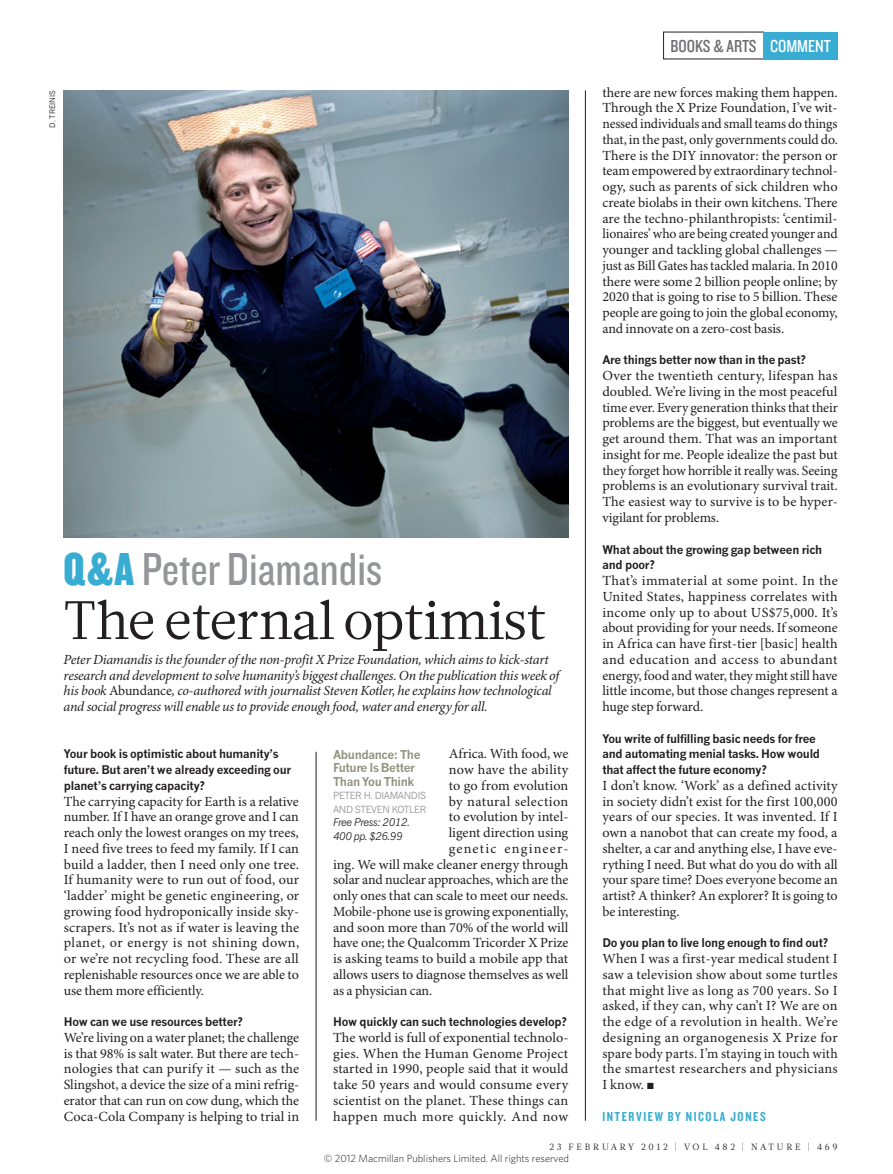
<style>
.page{position:relative;width:893px;height:1174px;background:#fff}
.page>*{position:absolute;margin:0;border:0;box-sizing:border-box;transform-origin:0 0}
.Q_A_HEAD_36{font:54px "Glosa Math";letter-spacing:-.01em;color:#231f20}
.Q_A_MAIN_STRAP{font:48px "Knockout 29 Junior Ltweight";color:#939598}
.t1{font:18px "Knockout 29 Junior Ltweight";color:#6c6d70}
.t2{font:18px "Knockout 29 Junior Ltweight";color:#fff}
.BODY_1ST_PARA{font:13.95px/15.8px "Minion Pro";letter-spacing:-.005em;color:#231f20;text-align:justify}
.Q_A_MAIN_INTRO{font:italic 13.95px/15.8px "Minion Pro";letter-spacing:-.02em;color:#231f20}
.BODY_1ST_PARA-2{font:13.95px "Minion Pro";letter-spacing:.025em;color:#231f20}
.BODY_1ST_PARA-3{font:13.95px "Minion Pro";letter-spacing:.015em;color:#231f20}
.BODY_1ST_PARA-4{font:13.95px "Minion Pro";letter-spacing:.085em;color:#231f20}
.Q_A_BYLINE{font:13.5px "Knockout 49 Liteweight";letter-spacing:.12em;color:#38acd2}
.BOOK_TITLE{font:700 12px/13.5px "News Gothic MTOT";letter-spacing:-.035em;color:#95937f}
.Q_A_QUESTION{font:700 11.7px/15.8px "News Gothic MTOT";letter-spacing:-.02em;color:#231f20}
.t3{font:300 10.5px "Whitney";color:#231f20}
.BOOK_DETAILS{font:italic 10.5px/13.5px "News Gothic MTOT";letter-spacing:-.035em;color:#231f20}
.BOOK_AUTHOR{font:9.75px/13.5px "News Gothic MTOT";letter-spacing:-.03em;color:#939598}
.t4{font:9px "Glosa Math";letter-spacing:.3em;color:#231f20}
.PIC_CREDIT{font:7.5px "News Gothic MTOT";color:#231f20}
.s1{font-family:"Knockout 69 Full Liteweight";color:#38acd2}
.s2{font-style:normal}
</style>
<div class="page">
<img style="left:64px;top:90px;width:504px;height:448px">
<hr style="left:585px;top:90px;width:1px;height:1030px;background:#231f20">
<div style="left:763px;top:32px;width:75px;height:27px;background:#38acd2"></div>
<hr style="left:316px;top:752px;width:1px;height:368px;background:#231f20">
<p class="t1" style="left:670px;top:34px;width:88px">BOOKS &amp; ARTS</p>
<p class="t2" style="left:770px;top:34px;width:62px">COMMENT</p>
<p class="PIC_CREDIT" style="left:48px;top:128px;width:39px;rotate:-90deg">D. TREINIS</p>
<p class="Q_A_MAIN_STRAP" style="left:64px;top:538px;width:320px"><span class="s1">Q&amp;A</span> Peter Diamandis</p>
<p class="Q_A_HEAD_36" style="left:64px;top:585px;width:484px">The eternal optimist</p>
<p class="Q_A_MAIN_INTRO" style="left:64px;top:652px;width:497px">Peter Diamandis is the founder of the non-profit X Prize Foundation, which aims to kick-start research and development to solve humanity’s biggest challenges. On the publication this week of his book <span class="s2">Abundance</span>, co-authored with journalist Steven Kotler, he explains how technological and social progress will enable us to provide enough food, water and energy for all.</p>
<p class="Q_A_QUESTION" style="left:64px;top:746px;width:229px">Your book is optimistic about humanity’s future. But aren’t we already exceeding our planet’s carrying capacity?</p>
<p class="BODY_1ST_PARA" style="left:64px;top:794px;width:237px">The carrying capacity for Earth is a relative number. If I have an orange grove and I can reach only the lowest oranges on my trees, I need five trees to feed my family. If I can build a ladder, then I need only one tree.<br>If humanity were to run out of food, our ‘ladder’ might be genetic engineering, or growing food hydroponically inside sky&shy;scrapers. It’s not as if water is leaving the planet, or energy is not shining down, or we’re not recycling food. These are all replenishable resources once we are able to use them more efficiently.</p>
<p class="Q_A_QUESTION" style="left:64px;top:1014px;width:181px">How can we use resources better?</p>
<p class="BODY_1ST_PARA" style="left:64px;top:1030px;width:237px">We’re living on a water planet; the challenge is that 98% is salt water. But there are tech&shy;nologies that can purify it — such as the Slingshot, a device the size of a mini refrig&shy;erator that can run on cow dung, which the Coca-Cola Company is helping to trial in</p>
<p class="BODY_1ST_PARA" style="left:449px;top:746px;width:121px">Africa. With food, we</p>
<p class="BODY_1ST_PARA-3" style="left:449px;top:761px;width:121px">now have the ability</p>
<p class="BODY_1ST_PARA" style="left:449px;top:778px;width:121px">to go from evolution</p>
<p class="BODY_1ST_PARA-2" style="left:449px;top:792px;width:121px">by natural selection</p>
<p class="BODY_1ST_PARA" style="left:449px;top:809px;width:121px">to evolution by intel-</p>
<p class="BODY_1ST_PARA" style="left:449px;top:825px;width:121px">ligent direction using</p>
<p class="BODY_1ST_PARA-4" style="left:449px;top:840px;width:121px">genetic engineer-</p>
<p class="BODY_1ST_PARA" style="left:333px;top:857px;width:237px">ing. We will make cleaner energy through</p>
<p class="BODY_1ST_PARA" style="left:333px;top:872px;width:237px">solar and nuclear approaches, which are the</p>
<p class="BODY_1ST_PARA" style="left:333px;top:888px;width:237px">only ones that can scale to meet our needs.</p>
<p class="BODY_1ST_PARA" style="left:333px;top:904px;width:237px">Mobile-phone use is growing exponentially,</p>
<p class="BODY_1ST_PARA" style="left:333px;top:920px;width:237px">and soon more than 70% of the world will</p>
<p class="BODY_1ST_PARA" style="left:333px;top:935px;width:237px">have one; the Qualcomm Tricorder X Prize</p>
<p class="BODY_1ST_PARA" style="left:333px;top:951px;width:237px">is asking teams to build a mobile app that</p>
<p class="BODY_1ST_PARA" style="left:333px;top:967px;width:237px">allows users to diagnose themselves as well</p>
<p class="BODY_1ST_PARA" style="left:333px;top:983px;width:101px">as a physician can.</p>
<p class="Q_A_QUESTION" style="left:333px;top:1014px;width:235px">How quickly can such technologies develop?</p>
<p class="BODY_1ST_PARA" style="left:333px;top:1030px;width:237px">The world is full of exponential technolo&shy;gies. When the Human Genome Project started in 1990, people said that it would take 50 years and would consume every scientist on the planet. These things can happen much more quickly. And now</p>
<p class="BOOK_TITLE" style="left:333px;top:747px;width:89px">Abundance: The<br>Future Is Better<br>Than You Think</p>
<p class="BOOK_AUTHOR" style="left:333px;top:788px;width:95px">PETER H. DIAMANDIS<br>AND STEVEN KOTLER</p>
<p class="BOOK_DETAILS" style="left:333px;top:815px;width:78px">Free Press: 2012.<br>400 pp. $26.99</p>
<p class="BODY_1ST_PARA" style="left:602px;top:85px;width:237px">there are new forces making them happen.<br>Through the X Prize Foundation, I’ve wit&shy;nessed individuals and small teams do things that, in the past, only governments could do.<br>There is the DIY innovator: the person or team empowered by extraordinary technol&shy;ogy, such as parents of sick children who create biolabs in their own kitchens. There are the techno-philanthropists: ‘centimil&shy;lionaires’ who are being created younger and younger and tackling global challenges — just as Bill Gates has tackled malaria. In 2010 there were some 2 billion people online; by 2020 that is going to rise to 5 billion. These people are going to join the global economy, and innovate on a zero-cost basis.</p>
<p class="Q_A_QUESTION" style="left:602px;top:352px;width:205px">Are things better now than in the past?</p>
<p class="BODY_1ST_PARA" style="left:602px;top:368px;width:237px">Over the twentieth century, lifespan has doubled. We’re living in the most peaceful time ever. Every generation thinks that their problems are the biggest, but eventually we get around them. That was an important insight for me. People idealize the past but they forget how horrible it really was. Seeing problems is an evolutionary survival trait.<br>The easiest way to survive is to be hyper&shy;vigilant for problems.</p>
<p class="Q_A_QUESTION" style="left:602px;top:541px;width:221px">What about the growing gap between rich and poor?</p>
<p class="BODY_1ST_PARA" style="left:602px;top:573px;width:237px">That’s immaterial at some point. In the United States, happiness correlates with income only up to about US$75,000. It’s about providing for your needs. If someone in Africa can have first-tier [basic] health and education and access to abundant energy, food and water, they might still have little income, but those changes represent a huge step forward.</p>
<p class="Q_A_QUESTION" style="left:602px;top:730px;width:219px">You write of fulfilling basic needs for free and automating menial tasks. How would that affect the future economy?</p>
<p class="BODY_1ST_PARA" style="left:602px;top:778px;width:237px">I don’t know. ‘Work’ as a defined activity in society didn’t exist for the first 100,000 years of our species. It was invented. If I own a nanobot that can create my food, a shelter, a car and anything else, I have eve&shy;rything I need. But what do you do with all your spare time? Does everyone become an artist? A thinker? An explorer? It is going to be interesting.</p>
<p class="Q_A_QUESTION" style="left:602px;top:935px;width:227px">Do you plan to live long enough to find out?</p>
<p class="BODY_1ST_PARA" style="left:602px;top:951px;width:237px">When I was a first-year medical student I saw a television show about some turtles that might live as long as 700 years. So I asked, if they can, why can’t I? We are on the edge of a revolution in health. We’re designing an organogenesis X Prize for spare body parts. I’m staying in touch with the smartest researchers and physicians I know. ■</p>
<p class="Q_A_BYLINE" style="left:602px;top:1107px;width:165px">INTERVIEW BY NICOLA JONES</p>
<p class="t4" style="left:549px;top:1141px;width:290px">23 FEBRUARY 2012 | VOL 482 | NATURE | 469</p>
<p class="t3" style="left:324px;top:1151px;width:247px">© 2012 Macmillan Publishers Limited. All rights reserved</p>
</div>
